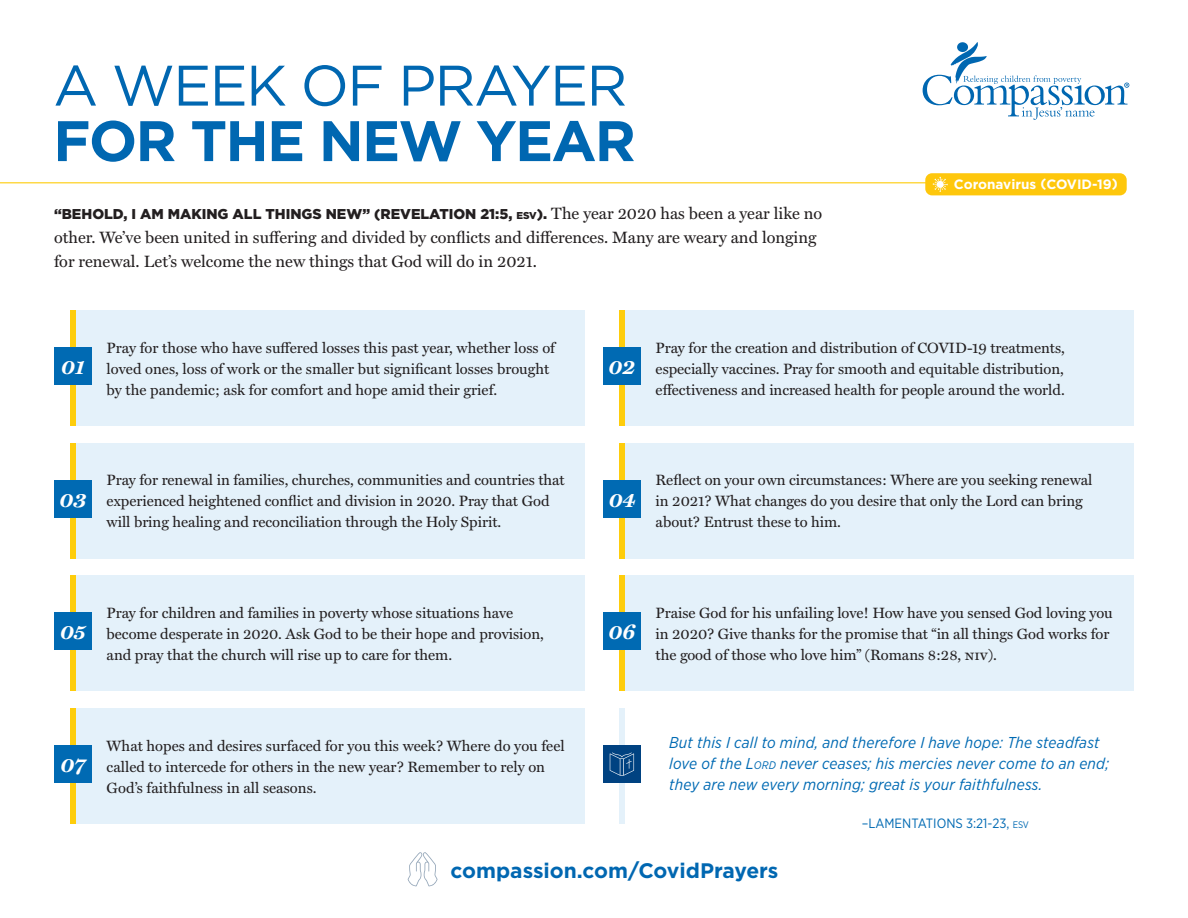
<style>
.page{position:relative;width:1188px;height:918px;background:#fff}
.page>*{position:absolute;margin:0;border:0;box-sizing:border-box;transform-origin:0 0}
.t1{font:57px/55.5px "Gotham";letter-spacing:-.03em;color:#0067b1}
.t2{font:700 21px "Gotham";color:#0067b1}
.t3{font:italic 700 21px "Miller Text";color:#fff}
.t4{font:16.5px/24px "Miller Text";color:#231f20}
.t5{font:italic 15.75px/21px "Gotham Narrow";letter-spacing:.015em;color:#006ab3}
.t6{font:15px/21px "Miller Text";letter-spacing:-.005em;color:#231f20}
.t7{font:900 14.25px "Gotham";color:#231f20}
.t8{font:13.5px "Gotham Narrow";color:#006ab3}
.t9{font:700 13.5px "Gotham";color:#fff}
.s1{font-weight:700}
.s2{font-size:10.05px}
.s3{font-family:"Miller Text";font-weight:400;font-size:16.5px}
.s4{font-size:10.95px}
.s5{font-size:9.45px}
</style>
<div class="page">
<div style="left:73px;top:310px;width:512px;height:116px;background:#e4f1fa"></div>
<div style="left:73px;top:576px;width:512px;height:115px;background:#e4f1fa"></div>
<div style="left:622px;top:576px;width:512px;height:115px;background:#e4f1fa"></div>
<div style="left:73px;top:443px;width:512px;height:115px;background:#e4f1fa"></div>
<div style="left:73px;top:708px;width:512px;height:116px;background:#e4f1fa"></div>
<div style="left:622px;top:443px;width:512px;height:115px;background:#e4f1fa"></div>
<div style="left:622px;top:310px;width:512px;height:116px;background:#e4f1fa"></div>
<hr style="left:0;top:182px;width:1016px;height:1px;background:#fecd0c">
<div style="left:925px;top:173px;width:202px;height:22px;background:#fec70c;border-radius:7px"></div>
<svg style="left:933px;top:177px;width:15px;height:15px"></svg>
<div style="left:70px;top:310px;width:6px;height:116px;background:#fecd0c"></div>
<div style="left:54px;top:347px;width:38px;height:38px;background:#006ab3"></div>
<div style="left:70px;top:576px;width:6px;height:115px;background:#fecd0c"></div>
<div style="left:54px;top:613px;width:38px;height:37px;background:#006ab3"></div>
<div style="left:619px;top:576px;width:6px;height:115px;background:#fecd0c"></div>
<div style="left:70px;top:443px;width:6px;height:115px;background:#fecd0c"></div>
<div style="left:70px;top:708px;width:6px;height:116px;background:#fecd0c"></div>
<div style="left:619px;top:443px;width:6px;height:115px;background:#fecd0c"></div>
<div style="left:619px;top:708px;width:6px;height:116px;background:#e4f1fa"></div>
<div style="left:619px;top:310px;width:6px;height:116px;background:#fecd0c"></div>
<div style="left:603px;top:347px;width:38px;height:38px;background:#006ab3"></div>
<div style="left:603px;top:613px;width:38px;height:37px;background:#006ab3"></div>
<div style="left:54px;top:480px;width:38px;height:38px;background:#006ab3"></div>
<div style="left:54px;top:745px;width:38px;height:38px;background:#006ab3"></div>
<div style="left:603px;top:480px;width:38px;height:38px;background:#006ab3"></div>
<div style="left:603px;top:745px;width:38px;height:38px;background:#004281"></div>
<svg style="left:923px;top:42px;width:206px;height:78px"></svg>
<svg style="left:408px;top:852px;width:30px;height:34px"></svg>
<svg style="left:610px;top:752px;width:24px;height:24px"></svg>
<p class="t1" style="left:53px;top:56px;width:584px">A WEEK OF PRAYER<br><span class="s1">FOR THE NEW YEAR</span></p>
<p class="t7" style="left:54px;top:204px;width:770px">“BEHOLD, I AM MAKING ALL THINGS NEW” (REVELATION 21:5, <span class="s2">ESV</span>). <span class="s3">The year 2020 has been a year like no</span></p>
<p class="t4" style="left:54px;top:224px;width:764px">other. We’ve been united in suffering and divided by conflicts and differences. Many are weary and longing for renewal. Let’s welcome the new things that God will do in 2021.</p>
<p class="t9" style="left:954px;top:175px;width:165px">Coronavirus (COVID-19)</p>
<p class="t3" style="left:61px;top:350px;width:25px">01</p>
<p class="t6" style="left:107px;top:336px;width:450px">Pray for those who have suffered losses this past year, whether loss of loved ones, loss of work or the smaller but significant losses brought by the pandemic; ask for comfort and hope amid their grief.</p>
<p class="t3" style="left:608px;top:350px;width:28px">02</p>
<p class="t6" style="left:656px;top:336px;width:411px;text-align:justify">Pray for the creation and distribution of COVID-19 treatments, especially vaccines. Pray for smooth and equitable distribution, effectiveness and increased health for people around the world.</p>
<p class="t3" style="left:60px;top:483px;width:28px">03</p>
<p class="t6" style="left:107px;top:469px;width:460px">Pray for renewal in families, churches, communities and countries that experienced heightened conflict and division in 2020. Pray that God will bring healing and reconciliation through the Holy Spirit.</p>
<p class="t3" style="left:609px;top:483px;width:28px">04</p>
<p class="t6" style="left:656px;top:469px;width:438px">Reflect on your own circumstances: Where are you seeking renewal in 2021? What changes do you desire that only the Lord can bring about? Entrust these to him.</p>
<p class="t3" style="left:60px;top:615px;width:27px">05</p>
<p class="t6" style="left:107px;top:601px;width:439px">Pray for children and families in poverty whose situations have become desperate in 2020. Ask God to be their hope and provision, and pray that the church will rise up to care for them.</p>
<p class="t6" style="left:656px;top:601px;width:459px">Praise God for his unfailing love! How have you sensed God loving you in 2020? Give thanks for the promise that “in all things God works for the good of those who love him” (Romans 8:28, NIV).</p>
<p class="t3" style="left:609px;top:615px;width:28px">06</p>
<p class="t3" style="left:61px;top:748px;width:26px">07</p>
<p class="t6" style="left:107px;top:734px;width:460px">What hopes and desires surfaced for you this week? Where do you feel called to intercede for others in the new year? Remember to rely on<br>God’s faithfulness in all seasons.</p>
<p class="t5" style="left:669px;top:732px;width:441px">But this I call to mind, and therefore I have hope: The steadfast love of the L<span class="s4">ord</span> never ceases; his mercies never come to an end; they are new every morning; great is your faithfulness.</p>
<p class="t8" style="left:862px;top:815px;width:169px">–LAMENTATIONS 3:21-23, <span class="s5">ESV</span></p>
<p class="t2" style="left:450px;top:856px;width:330px">compassion.com/CovidPrayers</p>
</div>
